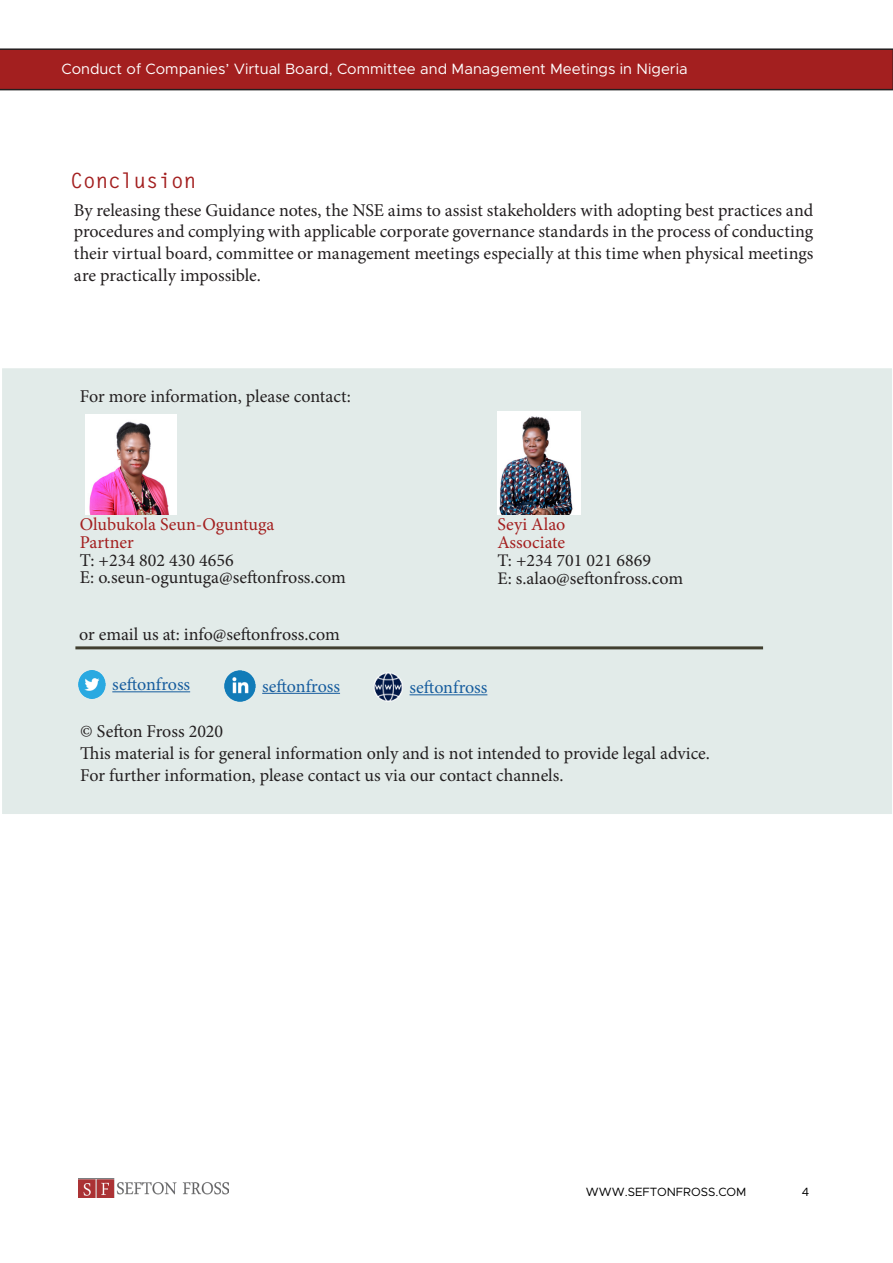
<style>
.page{position:relative;width:893px;height:1263px;background:#fff}
.page>*{position:absolute;margin:0;border:0;box-sizing:border-box;transform-origin:0 0}
.PARA_HEADING{font:700 21px "Letter Gothic Std";color:#a31f1f}
.BODY_TECT{font:18px/21.6px "Minion Pro";color:#231f20;text-align:justify}
.t1{font:18px "Minion Pro";color:#a31f1f}
.t2{font:18px "Minion Pro";color:#175d9e}
.t3{font:17.7px "Minion Pro";color:#231f20}
.BANNER{font:15px "Metropolis";color:#fff}
.BANNER-2{font:12px "Metropolis";color:#000}
</style>
<div class="page">
<svg style="left:0;top:48px;width:893px;height:42px;background:#9b2121"></svg>
<img style="left:78px;top:1178px;width:151px;height:19px">
<div style="left:1px;top:367px;width:892px;height:448px;background:#e2ebe9"></div>
<img style="left:79px;top:671px;width:27px;height:28px">
<div style="left:1px;top:367px;width:892px;height:448px;border:2px solid #fff"></div>
<hr style="left:75px;top:646px;width:688px;height:3px;background:#413f30">
<img style="left:86px;top:415px;width:91px;height:99px">
<img style="left:498px;top:411px;width:82px;height:103px">
<img style="left:225px;top:671px;width:30px;height:30px">
<hr style="left:112px;top:691px;width:78px;height:1px;background:#175d9e">
<hr style="left:262px;top:693px;width:78px;height:1px;background:#175d9e">
<img style="left:374px;top:672px;width:28px;height:29px">
<hr style="left:410px;top:694px;width:77px;height:1px;background:#175d9e">
<p class="BANNER" style="left:62px;top:59px;width:628px">Conduct of Companies’ Virtual Board, Committee and Management Meetings in Nigeria</p>
<p class="PARA_HEADING" style="left:70px;top:167px;width:127px">Conclusion</p>
<p class="BODY_TECT" style="left:74px;top:199px;width:741px">By releasing these Guidance notes, the NSE aims to assist stakeholders with adopting best practices and procedures and complying with applicable corporate governance standards in the process of conducting their virtual board, committee or management meetings especially at this time when physical meetings are practically impossible.</p>
<p class="BODY_TECT" style="left:80px;top:385px;width:272px">For more information, please contact:</p>
<p class="t1" style="left:80px;top:513px;width:196px">Olubukola Seun-Oguntuga</p>
<p class="t1" style="left:80px;top:531px;width:56px">Partner</p>
<p class="BODY_TECT" style="left:80px;top:550px;width:155px">T: +234 802 430 4656</p>
<p class="BODY_TECT" style="left:80px;top:566px;width:268px">E: o.seun-oguntuga@seftonfross.com</p>
<p class="t1" style="left:497px;top:512px;width:69px">Seyi Alao</p>
<p class="t1" style="left:497px;top:530px;width:69px">Associate</p>
<p class="t3" style="left:497px;top:548px;width:155px">T: +234 701 021 6869</p>
<p class="t3" style="left:497px;top:566px;width:187px">E: s.alao@seftonfross.com</p>
<p class="BODY_TECT" style="left:79px;top:623px;width:262px">or email us at: info@seftonfross.com</p>
<p class="t2" style="left:112px;top:672px;width:79px">seftonfross</p>
<p class="t2" style="left:262px;top:674px;width:79px">seftonfross</p>
<p class="t2" style="left:410px;top:675px;width:79px">seftonfross</p>
<p class="BODY_TECT" style="left:80px;top:721px;width:145px">© Sefton Fross 2020</p>
<p class="BODY_TECT" style="left:80px;top:743px;width:631px">This material is for general information only and is not intended to provide legal advice.</p>
<p class="BODY_TECT" style="left:80px;top:764px;width:485px">For further information, please contact us via our contact channels.</p>
<p class="BANNER-2" style="left:586px;top:1184px;width:162px">WWW.SEFTONFROSS.COM</p>
<p class="BANNER-2" style="left:802px;top:1184px;width:9px">4</p>
</div>
